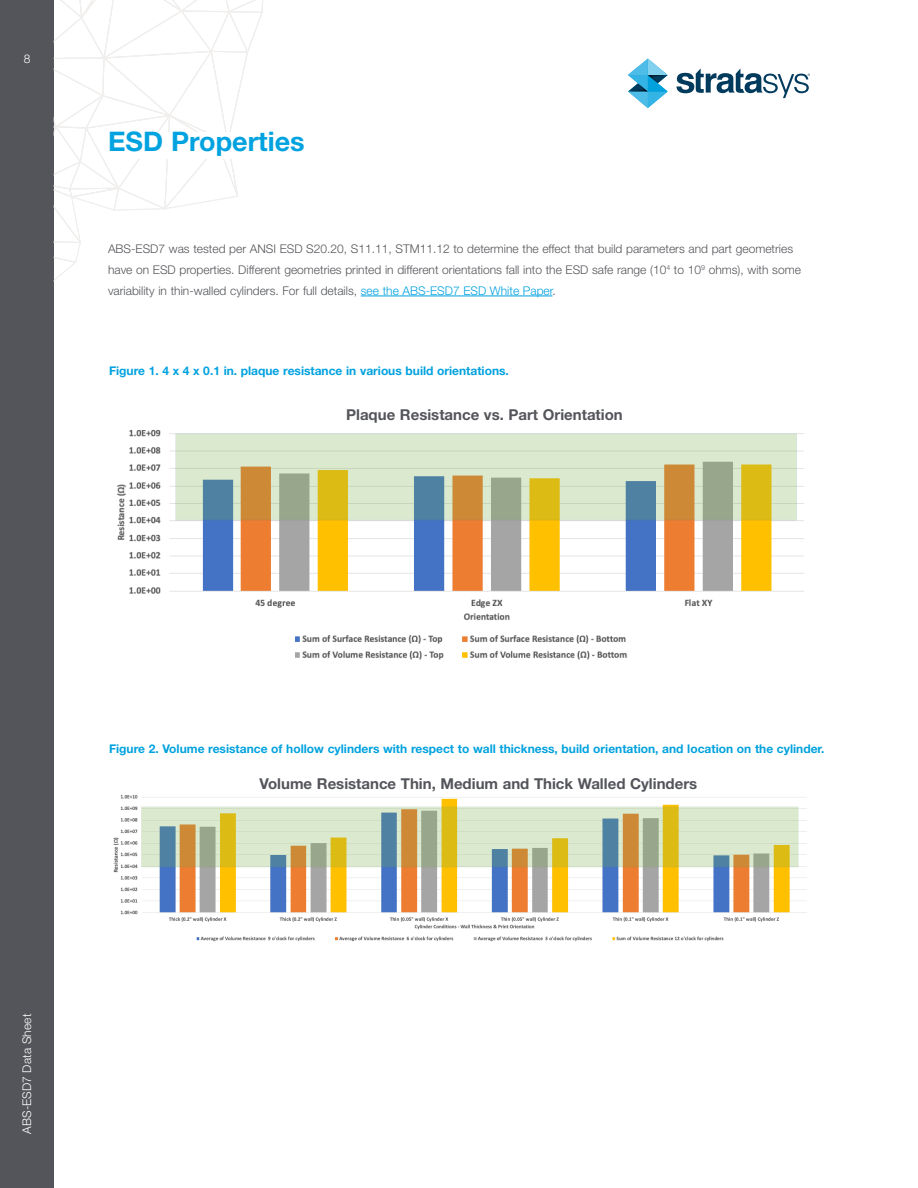
<style>
.page{position:relative;width:918px;height:1188px;background:#fff}
.page>*{position:absolute;margin:0;border:0;box-sizing:border-box;transform-origin:0 0}
.t1{font:700 27px "Helvetica Neue LT Std";color:#00a2df}
.t2{font:700 15px "Helvetica Neue LT Std";color:#54555a}
.t3{font:300 12px/21px "Helvetica Neue LT Std";color:#54555a}
.t4{font:700 12px "Helvetica Neue LT Std";color:#00a2df}
.t5{font:300 12px "Helvetica Neue LT Std";letter-spacing:.01em;color:#fff}
.s1{color:#00a2df}
</style>
<div class="page">
<div style="left:0;top:0;width:54px;height:1188px;background:#54555a"></div>
<svg style="left:54px;top:0;width:209px;height:281px"></svg>
<svg style="left:628px;top:59px;width:40px;height:49px"></svg>
<svg style="left:676px;top:68px;width:134px;height:30px"></svg>
<div style="left:108px;top:132px;width:410px;height:27px;background:#fff"></div>
<div style="left:108px;top:244px;width:702px;height:101px;background:#fff"></div>
<hr style="left:361px;top:296px;width:192px;height:1px;background:#00a2df">
<img style="left:117px;top:429px;width:687px;height:231px">
<div style="left:174px;top:409px;width:621px;height:24px;background:#fff"></div>
<img style="left:113px;top:795px;width:694px;height:147px">
<p class="t5" style="left:24px;top:51px;width:8px">8</p>
<h1 class="t1" style="left:108px;top:125px;width:198px">ESD Properties</h1>
<p class="t3" style="left:108px;top:238px;width:694px">ABS-ESD7 was tested per ANSI ESD S20.20, S11.11, STM11.12 to determine the effect that build parameters and part geometries have on ESD properties. Different geometries printed in different orientations fall into the ESD safe range (10<sup>4</sup> to 10<sup>9</sup> ohms), with some variability in thin-walled cylinders. For full details, <span class="s1">see the ABS-ESD7 ESD White Paper</span>.</p>
<p class="t4" style="left:109px;top:363px;width:401px">Figure 1. 4 x 4 x 0.1 in. plaque resistance in various build orientations.</p>
<p class="t2" style="left:346px;top:405px;width:278px">Plaque Resistance vs. Part Orientation</p>
<p class="t4" style="left:109px;top:741px;width:717px">Figure 2. Volume resistance of hollow cylinders with respect to wall thickness, build orientation, and location on the cylinder.</p>
<p class="t2" style="left:260px;top:775px;width:439px">Volume Resistance Thin, Medium and Thick Walled Cylinders</p>
<p class="t5" style="left:20px;top:1134px;width:122px;rotate:-90deg">ABS-ESD7 Data Sheet</p>
</div>
